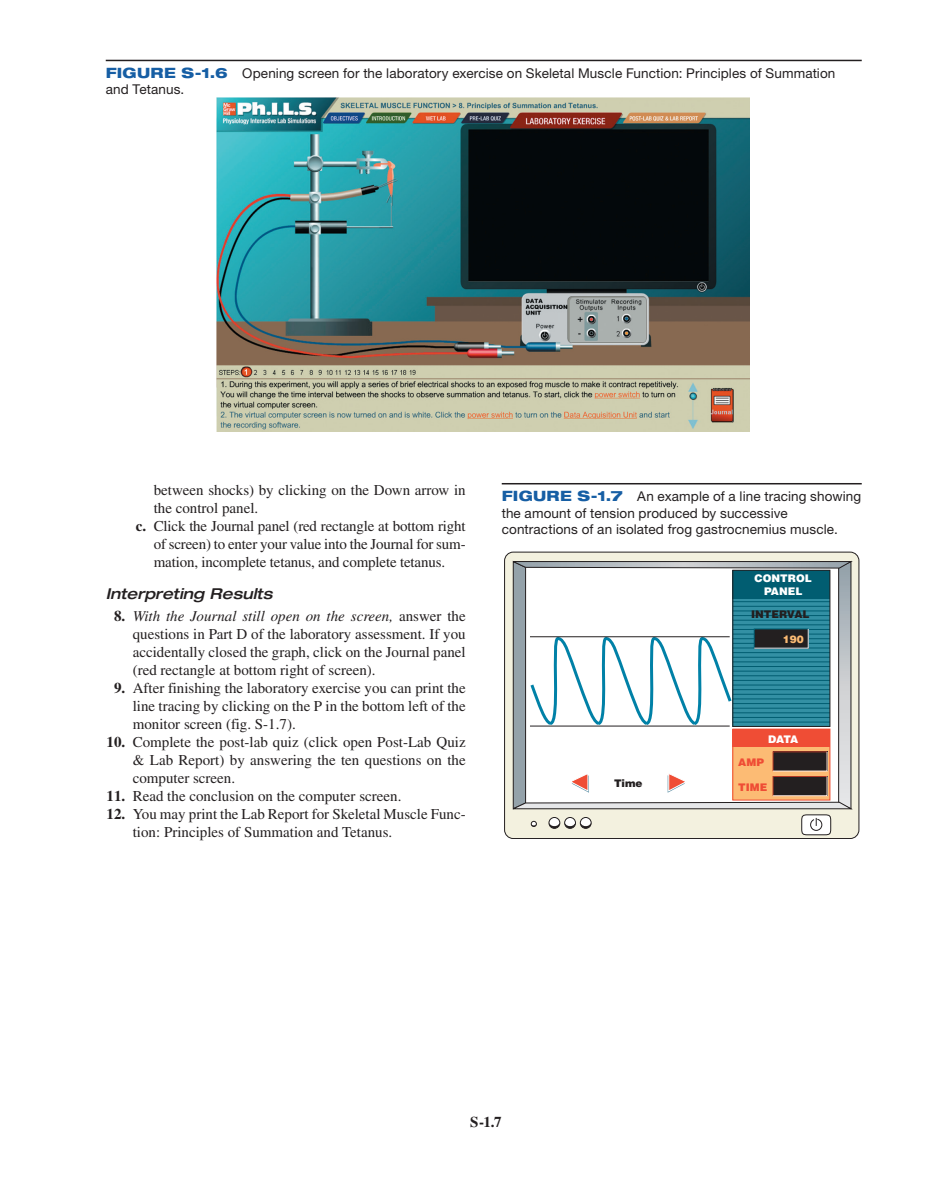
<style>
.page{position:relative;width:927px;height:1182px;background:#fff}
.page>*{position:absolute;margin:0;border:0;box-sizing:border-box;transform-origin:0 0}
.t1{font:15px/18px "Times LT Std";color:#231f20;text-align:justify}
.t2{font:italic 500 expanded 15px "Helvetica Neue LT Std";color:#231f20}
.t3{font:700 15px "Times LT Std";color:#231f20}
.t4{font:13.5px/16.5px "Helvetica Neue LT Std";letter-spacing:.01em;color:#231f20}
.t5{font:900 10.5px/13px "Helvetica LT Std";color:#fff;text-align:center}
.t6{font:900 10.5px "Helvetica LT Std";color:#231f20}
.t7{font:900 10.5px "Helvetica LT Std";color:#ef4d35}
.t8{font:900 10.5px "Helvetica LT Std";color:#fcbb74}
.s1{font-weight:800;font-stretch:expanded;font-size:14.25px;color:#165ea4}
.s2{font-weight:700}
.s3{font-style:italic}
</style>
<div class="page">
<img style="left:217px;top:98px;width:533px;height:333px">
<div style="left:505px;top:552px;width:354px;height:286px;background:#f3f1df;border-radius:9px"></div>
<div style="left:504px;top:552px;width:355px;height:286px;border:1px solid #231f20;border-radius:9px"></div>
<svg style="left:512px;top:560px;width:341px;height:275px;background:#c0cbcb"></svg>
<hr style="left:106px;top:60px;width:756px;height:1px;background:#231f20">
<hr style="left:502px;top:483px;width:360px;height:1px;background:#231f20">
<p class="t4" style="left:106px;top:64px;width:731px"><span class="s1">FIGURE S-1.6</span> Opening screen for the laboratory exercise on Skeletal Muscle Function: Principles of Summation and Tetanus.</p>
<p class="t1" style="left:154px;top:481px;width:313px">between shocks) by clicking on the Down arrow in</p>
<p class="t1" style="left:154px;top:499px;width:106px">the control panel.</p>
<p class="t1" style="left:136px;top:517px;width:331px"><span class="s2">c.</span> Click the Journal panel (red rectangle at bottom right</p>
<p class="t1" style="left:154px;top:535px;width:313px">of screen) to enter your value into the Journal for sum-</p>
<p class="t1" style="left:154px;top:553px;width:293px">mation, incomplete tetanus, and complete tetanus.</p>
<p class="t2" style="left:106px;top:584px;width:168px">Interpreting Results</p>
<p class="t1" style="left:133px;top:607px;width:335px;text-indent:-19px"><span class="s2">8.</span> <span class="s3">With the Journal still open on the screen,</span> answer the questions in Part D of the laboratory assessment. If you accidentally closed the graph, click on the Journal panel (red rectangle at bottom right of screen).</p>
<p class="t1" style="left:133px;top:679px;width:334px;text-indent:-19px"><span class="s2">9.</span> After finishing the laboratory exercise you can print the line tracing by clicking on the P in the bottom left of the monitor screen (fig. S-1.7).</p>
<p class="t1" style="left:133px;top:733px;width:335px;text-indent:-26px"><span class="s2">10.</span> Complete the post-lab quiz (click open Post-Lab Quiz &amp; Lab Report) by answering the ten questions on the computer screen.</p>
<p class="t1" style="left:107px;top:787px;width:296px"><span class="s2">11.</span> Read the conclusion on the computer screen.</p>
<p class="t1" style="left:133px;top:805px;width:334px;text-indent:-26px"><span class="s2">12.</span> You may print the Lab Report for Skeletal Muscle Func&shy;tion: Principles of Summation and Tetanus.</p>
<p class="t4" style="left:502px;top:487px;width:361px"><span class="s1">FIGURE S-1.7</span> An example of a line tracing showing the amount of tension produced by successive contractions of an isolated frog gastrocnemius muscle.</p>
<p class="t5" style="left:755px;top:571px;width:59px">CONTROL<br>PANEL</p>
<p class="t6" style="left:751px;top:607px;width:60px">INTERVAL</p>
<p class="t8" style="left:783px;top:632px;width:23px">190</p>
<p class="t5" style="left:768px;top:732px;width:32px">DATA</p>
<p class="t6" style="left:614px;top:775px;width:30px">Time</p>
<p class="t7" style="left:738px;top:755px;width:27px">AMP</p>
<p class="t7" style="left:738px;top:780px;width:31px">TIME</p>
<p class="t3" style="left:470px;top:1112px;width:33px">S-1.7</p>
</div>
